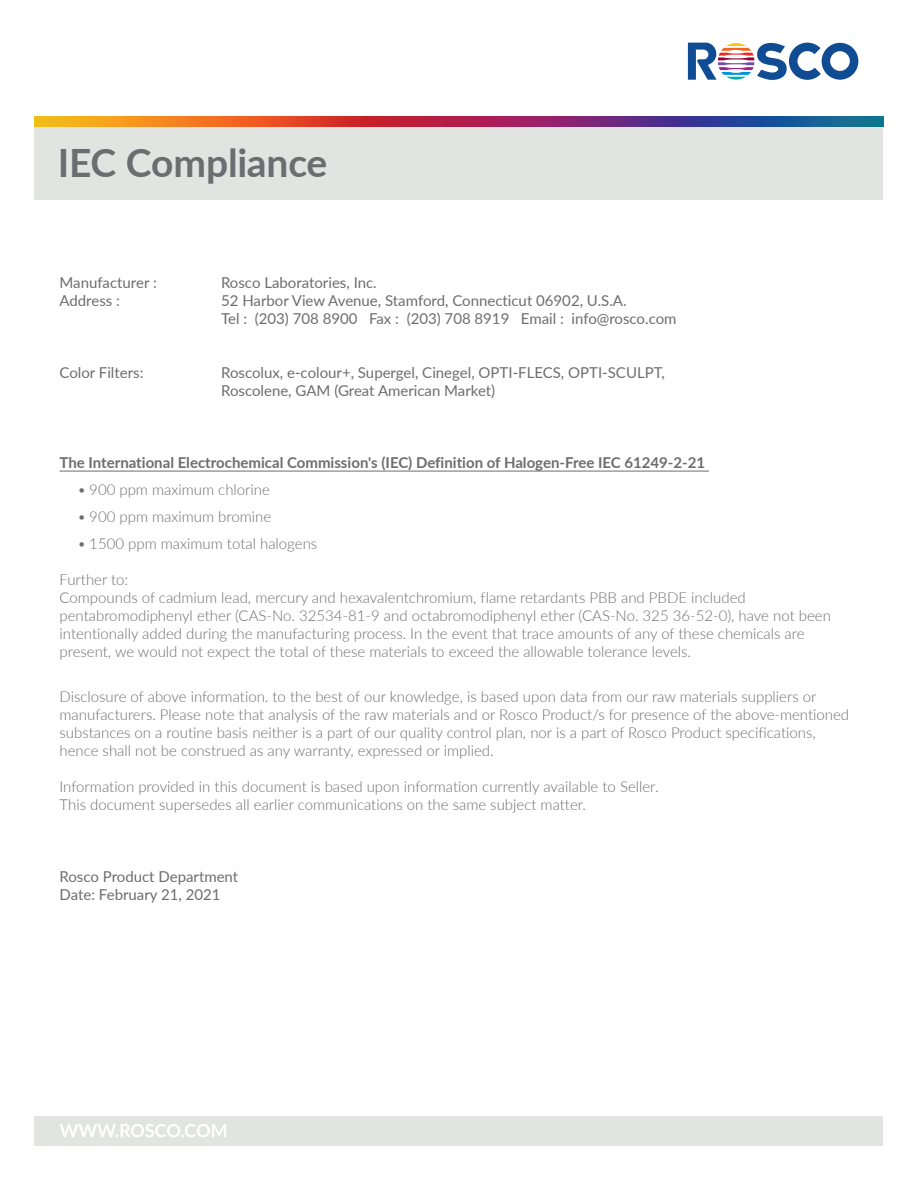
<style>
.page{position:relative;width:918px;height:1188px;background:#fff}
.page>*{position:absolute;margin:0;border:0;box-sizing:border-box;transform-origin:0 0}
.t1{font:700 39px "Lato";letter-spacing:-.005em;color:#6c6d70}
.t2{font:300 15px/18px "Lato";color:#6c6d70}
.t3{font:15px/18px "Lato";color:#6c6d70}
.t4{font:700 15px "Lato";color:#6c6d70}
</style>
<div class="page">
<svg style="left:688px;top:43px;width:170px;height:37px"></svg>
<div style="left:35px;top:126px;width:848px;height:74px;background:#e2e4e2"></div>
<div style="left:35px;top:1116px;width:848px;height:30px;background:#e2e4e2"></div>
<img style="left:35px;top:117px;width:848px;height:9px">
<svg style="left:60px;top:1124px;width:166px;height:13px"></svg>
<hr style="left:60px;top:471px;width:649px;height:1px;background:#6c6d70">
<h1 class="t1" style="left:58px;top:135px;width:271px">IEC Compliance</h1>
<p class="t3" style="left:60px;top:273px;width:99px">Manufacturer :</p>
<p class="t3" style="left:221px;top:273px;width:157px">Rosco Laboratories, Inc.</p>
<p class="t3" style="left:60px;top:291px;width:62px">Address :</p>
<p class="t3" style="left:221px;top:291px;width:457px">52 Harbor View Avenue, Stamford, Connecticut 06902, U.S.A.<br>Tel : (203) 708 8900 Fax : (203) 708 8919 Email : info@rosco.com</p>
<p class="t3" style="left:60px;top:363px;width:85px">Color Filters:</p>
<p class="t3" style="left:221px;top:363px;width:445px">Roscolux, e-colour+, Supergel, Cinegel, OPTI-FLECS, OPTI-SCULPT,<br>Roscolene, GAM (Great American Market)</p>
<p class="t4" style="left:60px;top:451px;width:647px">The International Electrochemical Commission's (IEC) Definition of Halogen-Free IEC 61249-2-21</p>
<p class="t2" style="left:77px;top:480px;width:194px">• 900 ppm maximum chlorine</p>
<p class="t2" style="left:77px;top:507px;width:195px">• 900 ppm maximum bromine</p>
<p class="t2" style="left:77px;top:534px;width:241px">• 1500 ppm maximum total halogens</p>
<p class="t2" style="left:60px;top:570px;width:773px">Further to:<br>Compounds of cadmium lead, mercury and hexavalentchromium, flame retardants PBB and PBDE included pentabromodiphenyl ether (CAS-No. 32534-81-9 and octabromodiphenyl ether (CAS-No. 325 36-52-0), have not been intentionally added during the manufacturing process. In the event that trace amounts of any of these chemicals are present, we would not expect the total of these materials to exceed the allowable tolerance levels.</p>
<p class="t2" style="left:60px;top:687px;width:791px">Disclosure of above information. to the best of our knowledge, is based upon data from our raw materials suppliers or manufacturers. Please note that analysis of the raw materials and or Rosco Product/s for presence of the above-mentioned substances on a routine basis neither is a part of our quality control plan, nor is a part of Rosco Product specifications, hence shall not be construed as any warranty, expressed or implied.</p>
<p class="t2" style="left:60px;top:777px;width:600px">Information provided in this document is based upon information currently available to Seller.<br>This document supersedes all earlier communications on the same subject matter.</p>
<p class="t3" style="left:60px;top:867px;width:180px">Rosco Product Department<br>Date: February 21, 2021</p>
</div>
